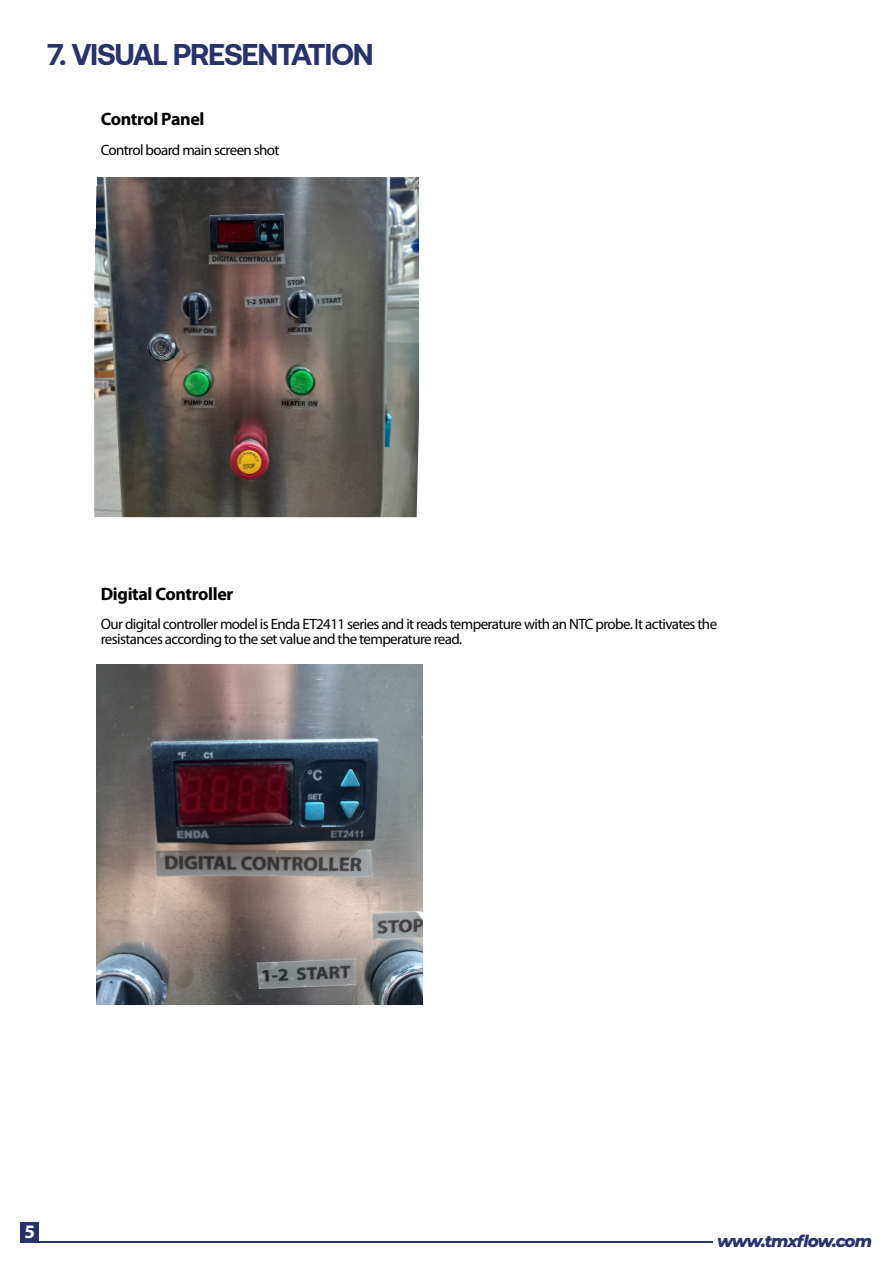
<style>
.page{position:relative;width:893px;height:1263px;background:#fff}
.page>*{position:absolute;margin:0;border:0;box-sizing:border-box;transform-origin:0 0}
.t1{font:700 30px "Aeonik TRIAL";letter-spacing:-.04em;color:#26336d}
.t2{font:700 19.05px "Myriad Pro";color:#fff}
.t3{font:700 18px "Myriad Pro";letter-spacing:-.02em;color:#000}
.t4{font:italic 800 16.65px "Montserrat";letter-spacing:-.065em;color:#26336d}
.t5{font:15px/14.7px "Myriad Pro";letter-spacing:-.04em;color:#000}
</style>
<div class="page">
<div style="left:21px;top:1222px;width:18px;height:20px;background:#26336d"></div>
<hr style="left:21px;top:1241px;width:691px;height:1px;background:#26336d">
<img style="left:94px;top:177px;width:325px;height:340px">
<img style="left:96px;top:664px;width:326px;height:340px">
<h1 class="t1" style="left:47px;top:43px;width:328px">7. VISUAL PRESENTATION</h1>
<p class="t3" style="left:101px;top:107px;width:105px">Control Panel</p>
<p class="t5" style="left:101px;top:142px;width:180px">Control board main screen shot</p>
<p class="t3" style="left:101px;top:582px;width:134px">Digital Controller</p>
<p class="t5" style="left:101px;top:616px;width:618px">Our digital controller model is Enda ET2411 series and it reads temperature with an NTC probe. It activates the resistances according to the set value and the temperature read.</p>
<p class="t2" style="left:25px;top:1219px;width:12px">5</p>
<p class="t4" style="left:717px;top:1228px;width:156px">www.tmxflow.com</p>
</div>
